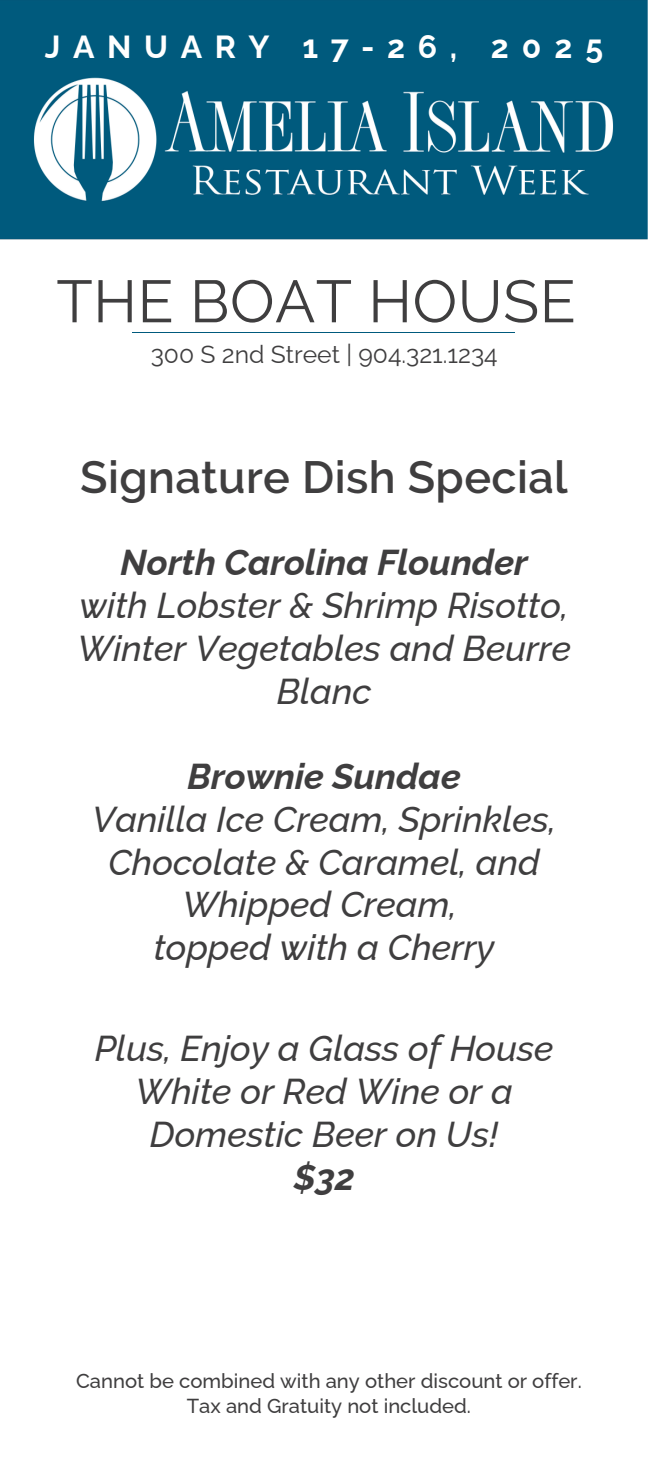
<style>
.page{position:relative;width:648px;height:1458px;background:#fff}
.page>*{position:absolute;margin:0;border:0;box-sizing:border-box;transform-origin:0 0}
.t1{font:59.4px "Raleway";letter-spacing:.01em;color:#3f3e3f}
.t2{font:600 45px "Raleway";letter-spacing:.01em;color:#3f3e3f}
.t3{font:italic 500 36px/42.8px "Raleway";color:#3f3e3f;text-align:center}
.t4{font:700 31.95px "Raleway";letter-spacing:.395em;color:#fff}
.t5{font:24.75px "Raleway";color:#3f3e3f}
.t6{font:500 20.25px/25.2px "Raleway";color:#3f3e3f;text-align:center}
.s1{font-weight:700}
</style>
<div class="page">
<img style="left:0;top:0;width:648px;height:240px">
<hr style="left:133px;top:332px;width:382px;height:1px;background:#005a7d">
<h3 class="t4" style="left:45px;top:28px;width:414px">JANUARY 17-26,</h3>
<h4 class="t4" style="left:491px;top:28px;width:114px">2025</h4>
<p class="t1" style="left:56px;top:266px;width:521px">THE BOAT HOUSE</p>
<p class="t5" style="left:151px;top:340px;width:349px">300 S 2nd Street | 904.321.1234</p>
<h5 class="t2" style="left:80px;top:451px;width:489px">Signature Dish Special</h5>
<h1 class="t3" style="left:77px;top:541px;width:495px"><span class="s1">North Carolina Flounder<br></span>with Lobster &amp; Shrimp Risotto,<br>Winter Vegetables and Beurre<br>Blanc</h1>
<h2 class="t3" style="left:92px;top:755px;width:466px"><span class="s1">Brownie Sundae<br></span>Vanilla Ice Cream, Sprinkles,<br>Chocolate &amp; Caramel, and<br>Whipped Cream,<br>topped with a Cherry</h2>
<h2 class="t3" style="left:95px;top:1027px;width:461px">Plus, Enjoy a Glass of House<br>White or Red Wine or a<br>Domestic Beer on Us!<br><span class="s1">$32</span></h2>
<h2 class="t6" style="left:76px;top:1368px;width:507px">Cannot be combined with any other discount or offer.<br>Tax and Gratuity not included.</h2>
</div>
